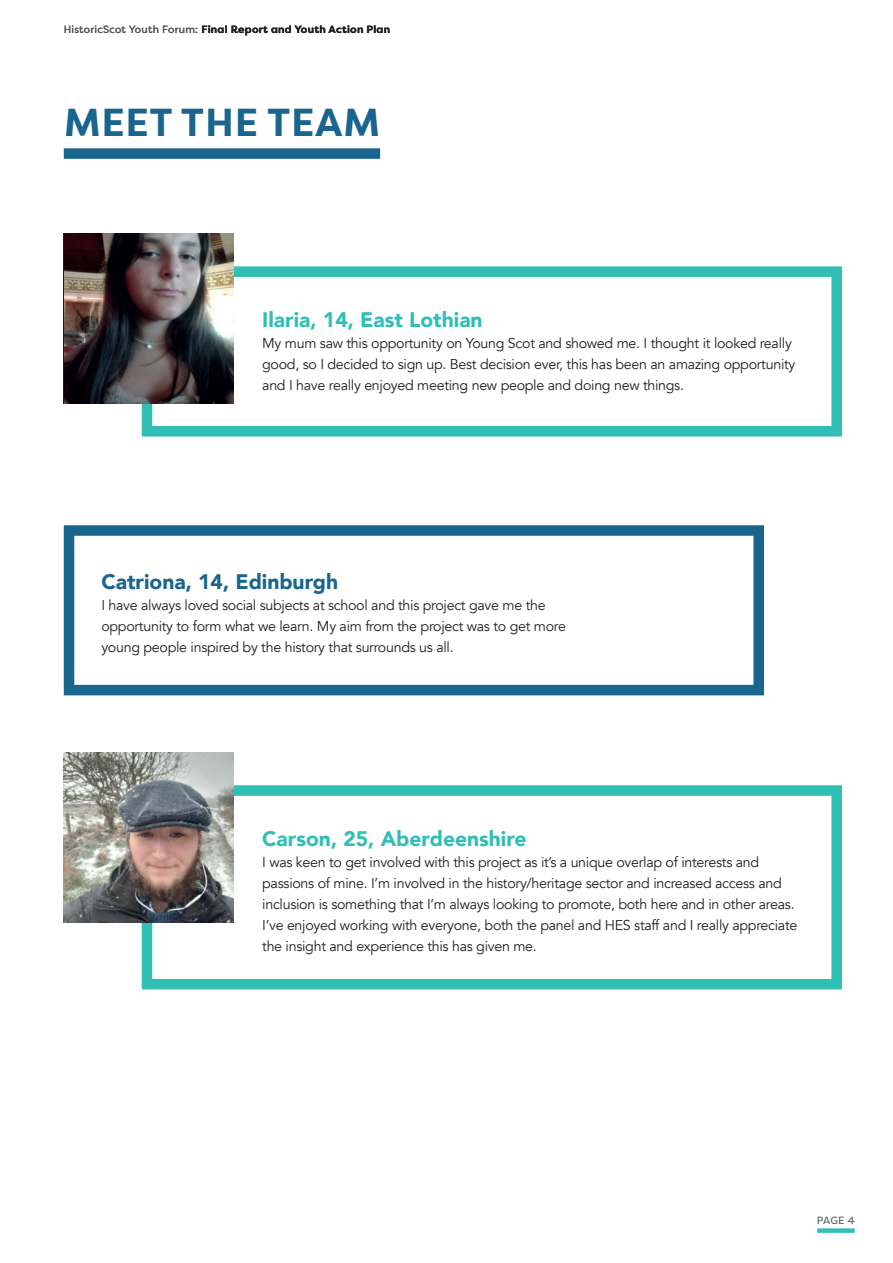
<style>
.page{position:relative;width:893px;height:1263px;background:#fff}
.page>*{position:absolute;margin:0;border:0;box-sizing:border-box;transform-origin:0 0}
.t1{font:700 39px "Filson Pro";letter-spacing:.02em;color:#19658d}
.t2{font:900 21px "Avenir";color:#31beb5}
.t3{font:900 21px "Avenir";color:#19658d}
.t4{font:14.25px/21px "Avenir";letter-spacing:-.02em;color:#231f20}
.t5{font:700 10.5px "Filson Pro";letter-spacing:.02em;color:#231f20}
.t6{font:10.5px "Filson Pro";color:#57585a}
.s1{font-weight:400;color:#57585a}
</style>
<div class="page">
<div style="left:817px;top:1228px;width:38px;height:5px;background:#31beb5"></div>
<div style="left:64px;top:148px;width:316px;height:11px;background:#19658d"></div>
<div style="left:142px;top:266px;width:700px;height:170px;border:10px solid #31beb5"></div>
<img style="left:64px;top:234px;width:170px;height:170px">
<div style="left:64px;top:525px;width:700px;height:170px;border:10px solid #19658d"></div>
<div style="left:142px;top:785px;width:700px;height:204px;border:10px solid #31beb5"></div>
<img style="left:64px;top:753px;width:170px;height:170px">
<p class="t5" style="left:64px;top:23px;width:328px"><span class="s1">HistoricScot Youth Forum:</span> Final Report and Youth Action Plan</p>
<p class="t1" style="left:64px;top:97px;width:317px">MEET THE TEAM</p>
<p class="t2" style="left:262px;top:301px;width:222px">Ilaria, 14, East Lothian</p>
<p class="t4" style="left:262px;top:333px;width:535px">My mum saw this opportunity on Young Scot and showed me. I thought it looked really good, so I decided to sign up. Best decision ever, this has been an amazing opportunity and I have really enjoyed meeting new people and doing new things.</p>
<h1 class="t3" style="left:101px;top:563px;width:238px">Catriona, 14, Edinburgh</h1>
<p class="t4" style="left:101px;top:595px;width:466px">I have always loved social subjects at school and this project gave me the opportunity to form what we learn. My aim from the project was to get more young people inspired by the history that surrounds us all.</p>
<h1 class="t2" style="left:262px;top:820px;width:266px">Carson, 25, Aberdeenshire</h1>
<p class="t4" style="left:262px;top:851px;width:537px">I was keen to get involved with this project as it’s a unique overlap of interests and passions of mine. I’m involved in the history/heritage sector and increased access and inclusion is something that I’m always looking to promote, both here and in other areas.<br>I’ve enjoyed working with everyone, both the panel and HES staff and I really appreciate the insight and experience this has given me.</p>
<p class="t6" style="left:817px;top:1213px;width:39px">PAGE 4</p>
</div>
